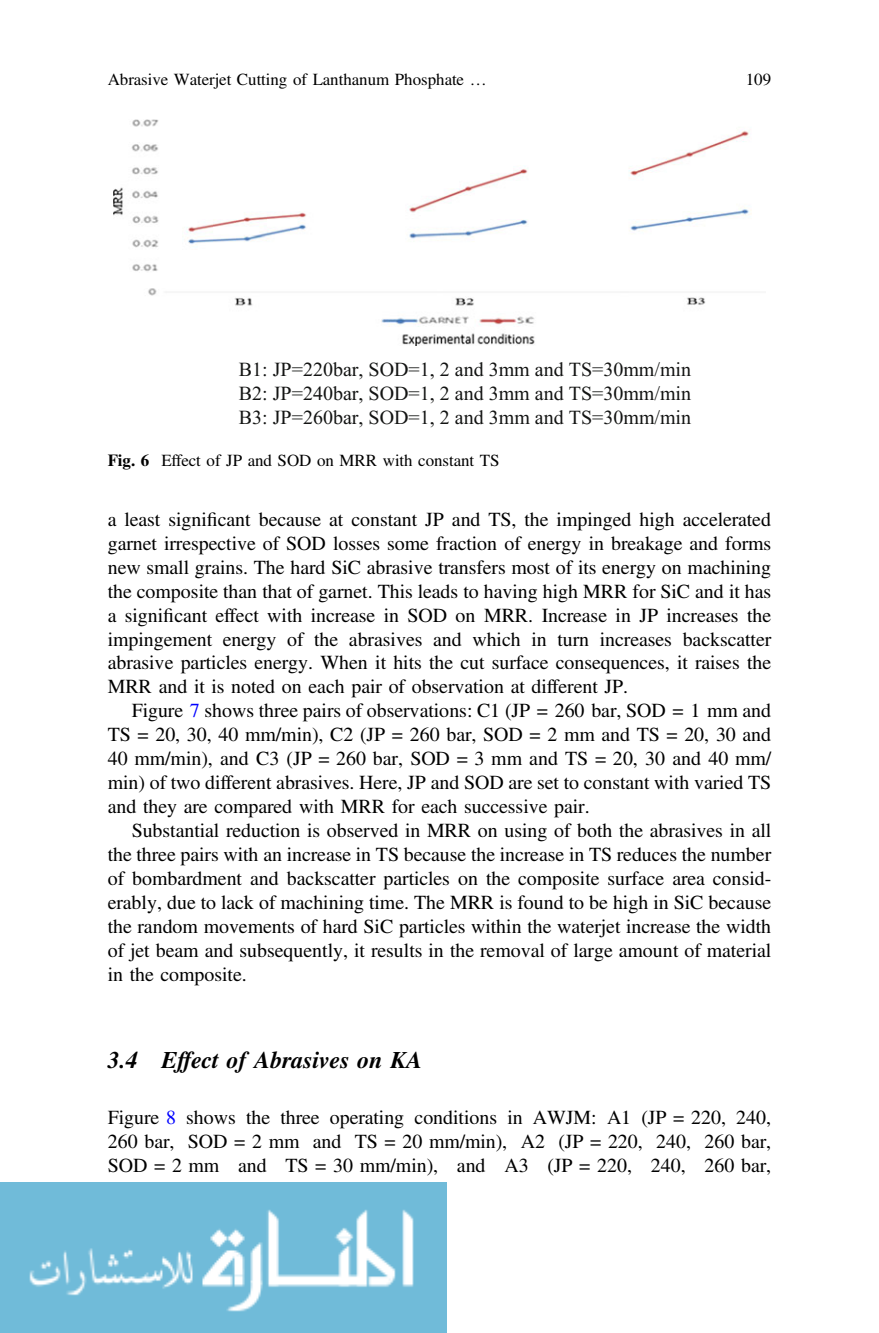
<style>
.page{position:relative;width:879px;height:1333px;background:#fff}
.page>*{position:absolute;margin:0;border:0;box-sizing:border-box;transform-origin:0 0}
.t1{font:24px "Fwckgv Kgdxmh Ggyqhh Adv TT8 fc 4438 a.BI";color:#000}
.t2{font:20px/24px "Wdshqt Ysbkyp Qsnfbr Adv TT5 ada 87 cc";color:#000;text-align:justify}
.t3{font:20px/24px "Cfylks Wrhyqb Kdxdcn Times New Roman";color:#131413;text-align:justify}
.t4{font:17px "Wdshqt Ysbkyp Qsnfbr Adv TT5 ada 87 cc";color:#000}
.s1{font-family:"Hchnxw Cwkfdh Jsdktc Adv TT3713 a 231"}
.s2{font-family:"Ddtlcd Jctchd Wjfrpl Adv T Teeee 58 d 9.B"}
.s3{font-family:"Cfrdvy Tsglcn Yrvgpk Adv TT5 ada 87 cc+fb"}
.s4{color:#00f}
</style>
<div class="page">
<img style="left:0;top:1182px;width:446px;height:150px">
<img style="left:114px;top:119px;width:637px;height:227px">
<p class="t4" style="left:108px;top:73px;width:380px">Abrasive Waterjet Cutting of Lanthanum Phosphate <span class="s1">…</span></p>
<p class="t4" style="left:746px;top:73px;width:27px">109</p>
<p class="t3" style="left:239px;top:357px;width:454px">B1: JP=220bar, SOD=1, 2 and 3mm and TS=30mm/min B2: JP=240bar, SOD=1, 2 and 3mm and TS=30mm/min B3: JP=260bar, SOD=1, 2 and 3mm and TS=30mm/min</p>
<p class="t4" style="left:108px;top:454px;width:393px"><span class="s2">Fig. 6</span> Effect of JP and SOD on MRR with constant TS</p>
<p class="t2" style="left:108px;top:509px;width:665px">a least signi<span class="s3">fi</span>cant because at constant JP and TS, the impinged high accelerated garnet irrespective of SOD losses some fraction of energy in breakage and forms new small grains. The hard SiC abrasive transfers most of its energy on machining the composite than that of garnet. This leads to having high MRR for SiC and it has a signi<span class="s3">fi</span>cant effect with increase in SOD on MRR. Increase in JP increases the impingement energy of the abrasives and which in turn increases backscatter abrasive particles energy. When it hits the cut surface consequences, it raises the MRR and it is noted on each pair of observation at different JP.</p>
<p class="t2" style="left:108px;top:700px;width:665px;text-indent:24px">Figure <span class="s4">7</span> shows three pairs of observations: C1 (JP = 260 bar, SOD = 1 mm and TS = 20, 30, 40 mm/min), C2 (JP = 260 bar, SOD = 2 mm and TS = 20, 30 and 40 mm/min), and C3 (JP = 260 bar, SOD = 3 mm and TS = 20, 30 and 40 mm/ min) of two different abrasives. Here, JP and SOD are set to constant with varied TS and they are compared with MRR for each successive pair.</p>
<p class="t2" style="left:108px;top:820px;width:665px;text-indent:24px">Substantial reduction is observed in MRR on using of both the abrasives in all the three pairs with an increase in TS because the increase in TS reduces the number of bombardment and backscatter particles on the composite surface area consid&shy;erably, due to lack of machining time. The MRR is found to be high in SiC because the random movements of hard SiC particles within the waterjet increase the width of jet beam and subsequently, it results in the removal of large amount of material in the composite.</p>
<p class="t1" style="left:108px;top:1051px;width:316px">3.4 Effect of Abrasives on KA</p>
<p class="t2" style="left:108px;top:1107px;width:665px">Figure <span class="s4">8</span> shows the three operating conditions in AWJM: A1 (JP = 220, 240, 260 bar, SOD = 2 mm and TS = 20 mm/min), A2 (JP = 220, 240, 260 bar, SOD = 2 mm and TS = 30 mm/min), and A3 (JP = 220, 240, 260 bar,</p>
</div>
